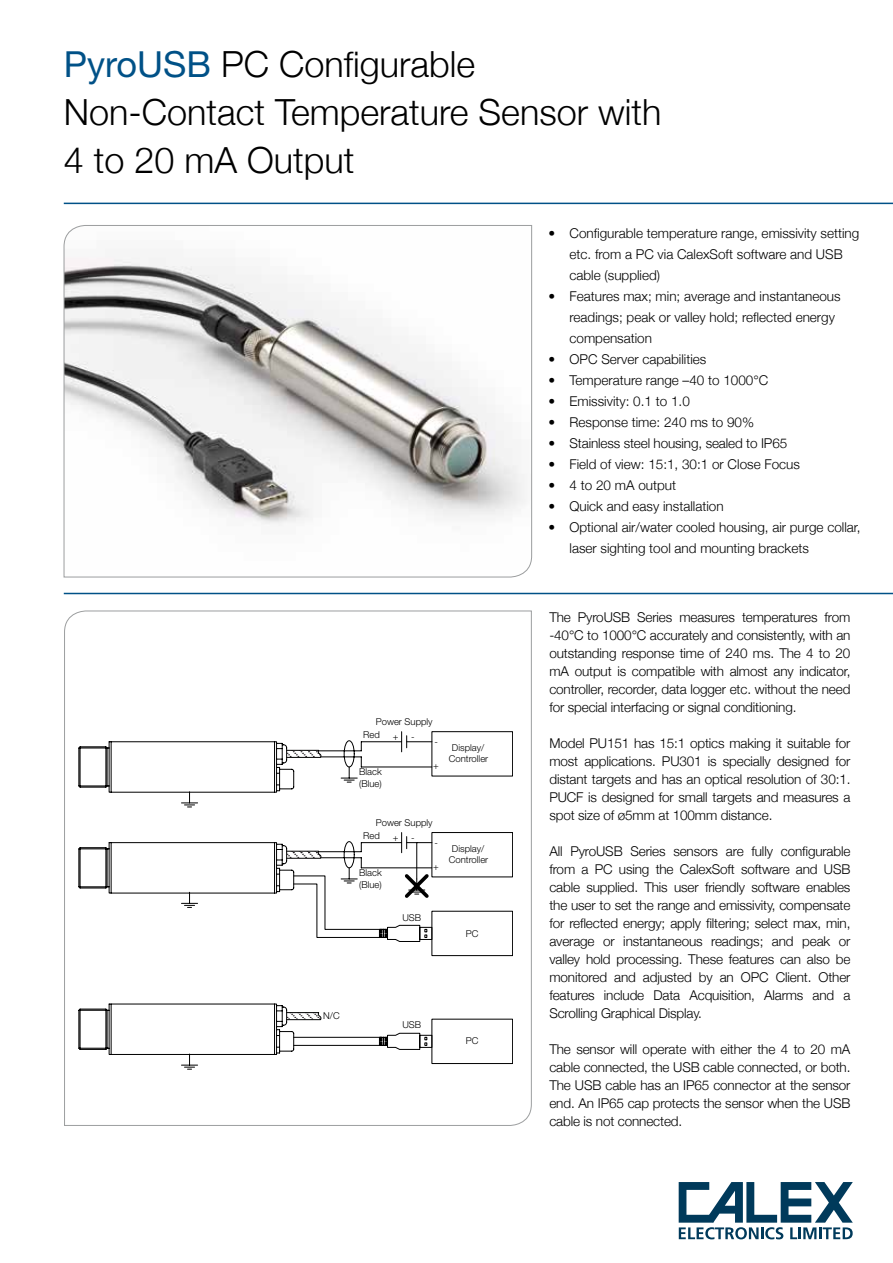
<style>
.page{position:relative;width:893px;height:1263px;background:#fff}
.page>*{position:absolute;margin:0;border:0;box-sizing:border-box;transform-origin:0 0}
.t1{font:300 36px/48px "Helvetica Neue";color:#000}
.t2{font:300 13.5px/18px "Helvetica Neue";color:#000;text-align:justify}
.t3{font:300 9.45px/10.8px "Helvetica Neue";color:#000;text-align:center}
.s1{font-weight:400;color:#005187}
</style>
<div class="page">
<hr style="left:64px;top:203px;width:829px;height:1px;background:#005187">
<hr style="left:64px;top:593px;width:829px;height:1px;background:#005187">
<svg style="left:64px;top:225px;width:468px;height:352px"></svg>
<svg style="left:64px;top:611px;width:468px;height:515px"></svg>
<svg style="left:679px;top:1182px;width:174px;height:57px"></svg>
<h1 class="t1" style="left:64px;top:38px;width:599px"><span class="s1">PyroUSB</span> PC Configurable<br>Non-Contact Temperature Sensor with<br>4 to 20 mA Output</h1>
<p class="t3" style="left:376px;top:716px;width:58px">Power Supply</p>
<p class="t3" style="left:363px;top:729px;width:18px">Red</p>
<p class="t3" style="left:359px;top:766px;width:24px;line-height:12px;text-align:left">Black (Blue)</p>
<p class="t3" style="left:393px;top:731px;width:7px">+</p>
<p class="t3" style="left:411px;top:731px;width:5px">-</p>
<p class="t3" style="left:434px;top:736px;width:5px">-</p>
<p class="t3" style="left:433px;top:760px;width:7px">+</p>
<p class="t3" style="left:449px;top:742px;width:41px">Display/<br>Controller</p>
<p class="t3" style="left:376px;top:816px;width:58px">Power Supply</p>
<p class="t3" style="left:363px;top:830px;width:18px">Red</p>
<p class="t3" style="left:359px;top:867px;width:24px;line-height:12px;text-align:left">Black (Blue)</p>
<p class="t3" style="left:393px;top:832px;width:7px">+</p>
<p class="t3" style="left:411px;top:832px;width:5px">-</p>
<p class="t3" style="left:402px;top:912px;width:20px">USB</p>
<p class="t3" style="left:434px;top:837px;width:5px">-</p>
<p class="t3" style="left:433px;top:861px;width:7px">+</p>
<p class="t3" style="left:449px;top:843px;width:41px">Display/<br>Controller</p>
<p class="t3" style="left:466px;top:927px;width:14px">PC</p>
<p class="t3" style="left:323px;top:1010px;width:18px">N/C</p>
<p class="t3" style="left:402px;top:1019px;width:20px">USB</p>
<p class="t3" style="left:466px;top:1035px;width:14px">PC</p>
<p class="t2" style="left:570px;top:222px;width:291px;line-height:21px;text-align:left;text-indent:-21px">• Configurable temperature range, emissivity setting etc. from a PC via CalexSoft software and USB cable (supplied)</p>
<p class="t2" style="left:570px;top:285px;width:273px;line-height:21px;text-align:left;text-indent:-21px">• Features max; min; average and instantaneous readings; peak or valley hold; reflected energy compensation</p>
<p class="t2" style="left:549px;top:349px;width:159px">• OPC Server capabilities</p>
<p class="t2" style="left:549px;top:370px;width:221px">• Temperature range –40 to 1000°C</p>
<p class="t2" style="left:549px;top:391px;width:143px">• Emissivity: 0.1 to 1.0</p>
<p class="t2" style="left:549px;top:412px;width:207px">• Response time: 240 ms to 90%</p>
<p class="t2" style="left:549px;top:433px;width:240px">• Stainless steel housing, sealed to IP65</p>
<p class="t2" style="left:549px;top:454px;width:253px">• Field of view: 15:1, 30:1 or Close Focus</p>
<p class="t2" style="left:549px;top:475px;width:129px">• 4 to 20 mA output</p>
<p class="t2" style="left:549px;top:496px;width:177px">• Quick and easy installation</p>
<p class="t2" style="left:570px;top:516px;width:293px;line-height:21px;text-indent:-21px">• Optional air/water cooled housing, air purge collar, laser sighting tool and mounting brackets</p>
<p class="t2" style="left:549px;top:607px;width:303px">The PyroUSB Series measures temperatures from -40°C to 1000°C accurately and consistently, with an outstanding response time of 240 ms. The 4 to 20 mA output is compatible with almost any indicator, controller, recorder, data logger etc. without the need for special interfacing or signal conditioning.</p>
<p class="t2" style="left:549px;top:733px;width:303px">Model PU151 has 15:1 optics making it suitable for most applications. PU301 is specially designed for distant targets and has an optical resolution of 30:1.<br>PUCF is designed for small targets and measures a spot size of ø5mm at 100mm distance.</p>
<p class="t2" style="left:549px;top:841px;width:303px">All PyroUSB Series sensors are fully configurable from a PC using the CalexSoft software and USB cable supplied. This user friendly software enables the user to set the range and emissivity, compensate for reflected energy; apply filtering; select max, min, average or instantaneous readings; and peak or valley hold processing. These features can also be monitored and adjusted by an OPC Client. Other features include Data Acquisition, Alarms and a Scrolling Graphical Display.</p>
<p class="t2" style="left:549px;top:1039px;width:303px">The sensor will operate with either the 4 to 20 mA cable connected, the USB cable connected, or both.<br>The USB cable has an IP65 connector at the sensor end. An IP65 cap protects the sensor when the USB cable is not connected.</p>
</div>
